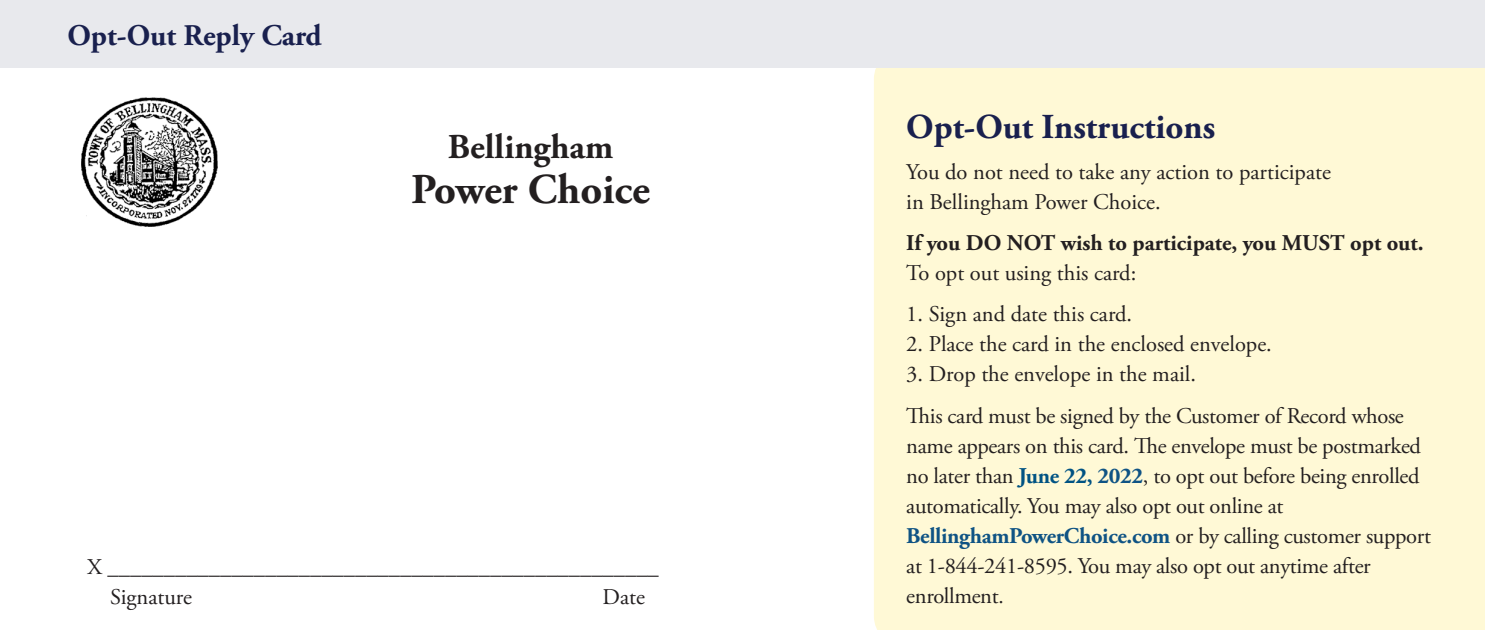
<style>
.page{position:relative;width:1485px;height:630px;background:#fff}
.page>*{position:absolute;margin:0;border:0;box-sizing:border-box;transform-origin:0 0}
.t1{font:700 42.5px "Adobe Garamond Pro";color:#231f20}
.copy{font:700 35px "Adobe Garamond Pro";color:#19204e}
.t2{font:700 35px "Adobe Garamond Pro";color:#231f20}
.t3{font:700 30px "Adobe Garamond Pro";color:#19204e}
.copy-2{font:22.5px/30px "Adobe Garamond Pro";letter-spacing:-.015em;color:#231f20}
.copy-3{font:700 22.5px/30px "Adobe Garamond Pro";color:#231f20}
.s1{font-weight:400}
.s2{font-weight:700;color:#005383}
.s3{font-weight:700;color:#0f5384}
.s4{font-size:21.25px}
</style>
<div class="page">
<div style="left:874px;top:68px;width:611px;height:562px;background:#fff9d6"></div>
<div style="left:0;top:0;width:1485px;height:68px;background:#e8e9ed"></div>
<img style="left:81px;top:98px;width:137px;height:129px">
<p class="t3" style="left:68px;top:18px;width:256px">Opt-Out Reply Card</p>
<p class="t2" style="left:448px;top:127px;width:167px">Bellingham</p>
<p class="t1" style="left:411px;top:165px;width:240px">Power Choice</p>
<p class="copy-2" style="left:88px;top:553px;width:573px">X _________________________________________________</p>
<p class="copy-2" style="left:110px;top:583px;width:84px">Signature</p>
<p class="copy-2" style="left:603px;top:583px;width:44px">Date</p>
<p class="copy" style="left:906px;top:106px;width:310px">Opt-Out Instructions</p>
<p class="copy-2" style="left:906px;top:158px;width:426px">You do not need to take any action to participate in Bellingham Power Choice.</p>
<p class="copy-3" style="left:906px;top:228px;width:519px">If you DO NOT wish to participate, you MUST opt out.<br><span class="s1">To opt out using this card:</span></p>
<p class="copy-2" style="left:906px;top:300px;width:227px">1. Sign and date this card.</p>
<p class="copy-2" style="left:906px;top:330px;width:367px">2. Place the card in the enclosed envelope.</p>
<p class="copy-2" style="left:906px;top:360px;width:291px">3. Drop the envelope in the mail.</p>
<p class="copy-2" style="left:906px;top:401px;width:526px">This card must be signed by the Customer of Record whose name appears on this card. The envelope must be postmarked no later than <span class="s2">June 22,</span> <span class="s3">2022</span>, to opt out before being enrolled automatically. You may also opt out online at <span class="s3">BellinghamPowerChoice.com</span> or by calling customer support at 1-844-241-8595. You may also opt out anytime after enrollment<span class="s4">.</span></p>
</div>
